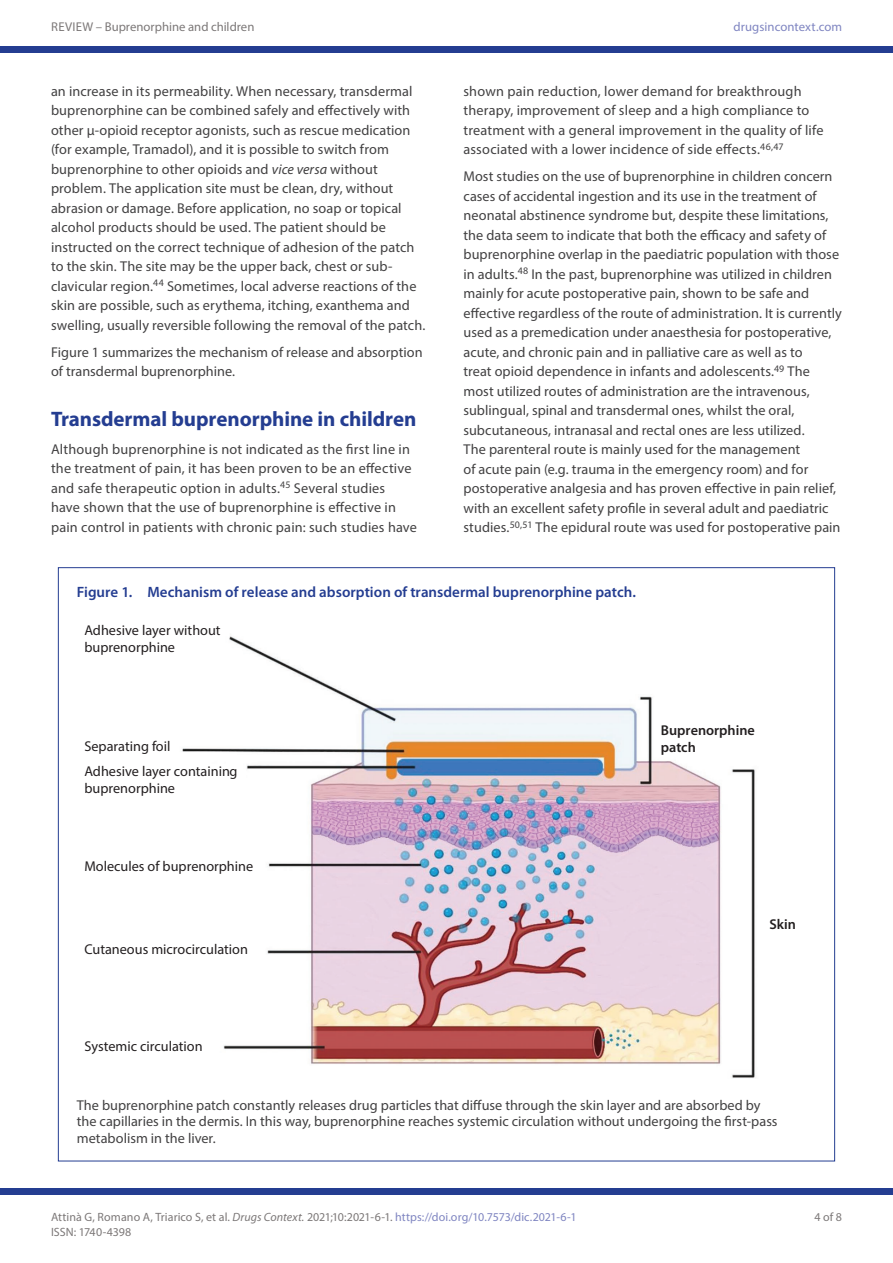
<style>
.page{position:relative;width:893px;height:1263px;background:#fff}
.page>*{position:absolute;margin:0;border:0;box-sizing:border-box;transform-origin:0 0}
.t1{font:700 21px "Myriad Pro";letter-spacing:-.005em;color:#243d91}
.FCAP{font:600 15px "Myriad Pro";color:#243d91}
.TXT_S{font:14.25px/19.5px "Myriad Pro";letter-spacing:.005em;color:#424142}
.TXT{font:14.25px/19.5px "Myriad Pro";letter-spacing:.015em;color:#424142}
.FS{font:14.25px/16.5px "Myriad Pro";color:#424142}
.t2{font:14.25px/17.1px "Myriad Pro";color:#231f20}
.t3{font:600 14.25px/17.1px "Myriad Pro";color:#231f20}
.t4{font:12.75px "Myriad Pro";color:#7c7878}
.t5{font:12.75px "Myriad Pro";letter-spacing:.005em;color:#7f85c1}
.t6{font:12px "Myriad Pro";letter-spacing:.005em;color:#7c7878}
.s1{font-style:italic}
.s2{color:#7f85c1}
</style>
<div class="page">
<div style="left:0;top:1188px;width:893px;height:7px;background:#243d91"></div>
<div style="left:0;top:47px;width:893px;height:6px;background:#243d91"></div>
<img style="left:182px;top:636px;width:573px;height:442px">
<p class="t4" style="left:51px;top:18px;width:205px">REVIEW – Buprenorphine and children</p>
<p class="t5" style="left:734px;top:18px;width:110px">drugsincontext.com</p>
<p class="TXT_S" style="left:51px;top:81px;width:376px">an increase in its permeability. When necessary, transdermal buprenorphine can be combined safely and effectively with other µ-opioid receptor agonists, such as rescue medication (for example, Tramadol), and it is possible to switch from buprenorphine to other opioids and <span class="s1">vice versa</span> without problem. The application site must be clean, dry, without abrasion or damage. Before application, no soap or topical alcohol products should be used. The patient should be instructed on the correct technique of adhesion of the patch to the skin. The site may be the upper back, chest or sub&shy;clavicular region.<sup>44</sup> Sometimes, local adverse reactions of the skin are possible, such as erythema, itching, exanthema and swelling, usually reversible following the removal of the patch.</p>
<p class="TXT_S" style="left:51px;top:342px;width:373px">Figure 1 summarizes the mechanism of release and absorption of transdermal buprenorphine.</p>
<h2 class="t1" style="left:51px;top:406px;width:367px">Transdermal buprenorphine in children</h2>
<p class="TXT" style="left:51px;top:439px;width:367px">Although buprenorphine is not indicated as the first line in the treatment of pain, it has been proven to be an effective and safe therapeutic option in adults.<sup>45</sup> Several studies have shown that the use of buprenorphine is effective in pain control in patients with chronic pain: such studies have</p>
<p class="TXT" style="left:463px;top:81px;width:362px">shown pain reduction, lower demand for breakthrough therapy, improvement of sleep and a high compliance to treatment with a general improvement in the quality of life associated with a lower incidence of side effects.<sup>46,47</sup></p>
<p class="TXT_S" style="left:463px;top:167px;width:380px">Most studies on the use of buprenorphine in children concern cases of accidental ingestion and its use in the treatment of neonatal abstinence syndrome but, despite these limitations, the data seem to indicate that both the efficacy and safety of buprenorphine overlap in the paediatric population with those in adults.<sup>48</sup> In the past, buprenorphine was utilized in children mainly for acute postoperative pain, shown to be safe and effective regardless of the route of administration. It is currently used as a premedication under anaesthesia for postoperative, acute, and chronic pain and in palliative care as well as to<br>treat opioid dependence in infants and adolescents.<sup>49</sup> The most utilized routes of administration are the intravenous, sublingual, spinal and transdermal ones, whilst the oral, subcutaneous, intranasal and rectal ones are less utilized.<br>The parenteral route is mainly used for the management<br>of acute pain (e.g. trauma in the emergency room) and for postoperative analgesia and has proven effective in pain relief, with an excellent safety profile in several adult and paediatric studies.<sup>50,51</sup> The epidural route was used for postoperative pain</p>
<p class="FCAP" style="left:77px;top:583px;width:561px">Figure 1. Mechanism of release and absorption of transdermal buprenorphine patch.</p>
<p class="t2" style="left:84px;top:621px;width:138px">Adhesive layer without buprenorphine</p>
<p class="t2" style="left:84px;top:738px;width:88px">Separating foil</p>
<p class="t2" style="left:84px;top:763px;width:155px">Adhesive layer containing buprenorphine</p>
<p class="t2" style="left:84px;top:857px;width:170px">Molecules of buprenorphine</p>
<p class="t2" style="left:84px;top:940px;width:165px">Cutaneous microcirculation</p>
<p class="t3" style="left:661px;top:721px;width:95px">Buprenorphine patch</p>
<p class="t3" style="left:769px;top:915px;width:28px">Skin</p>
<p class="t2" style="left:84px;top:1037px;width:120px">Systemic circulation</p>
<p class="FS" style="left:77px;top:1096px;width:702px">The buprenorphine patch constantly releases drug particles that diffuse through the skin layer and are absorbed by the capillaries in the dermis. In this way, buprenorphine reaches systemic circulation without undergoing the first-pass metabolism in the liver.</p>
<p class="t6" style="left:51px;top:1209px;width:527px">Attinà G, Romano A, Triarico S, et al. <span class="s1">Drugs Context.</span> 2021;10:2021-6-1. <span class="s2">https://doi.org/10.7573/dic.2021-6-1</span></p>
<p class="t6" style="left:814px;top:1209px;width:29px">4 of 8</p>
<p class="t6" style="left:51px;top:1224px;width:82px">ISSN: 1740-4398</p>
</div>
